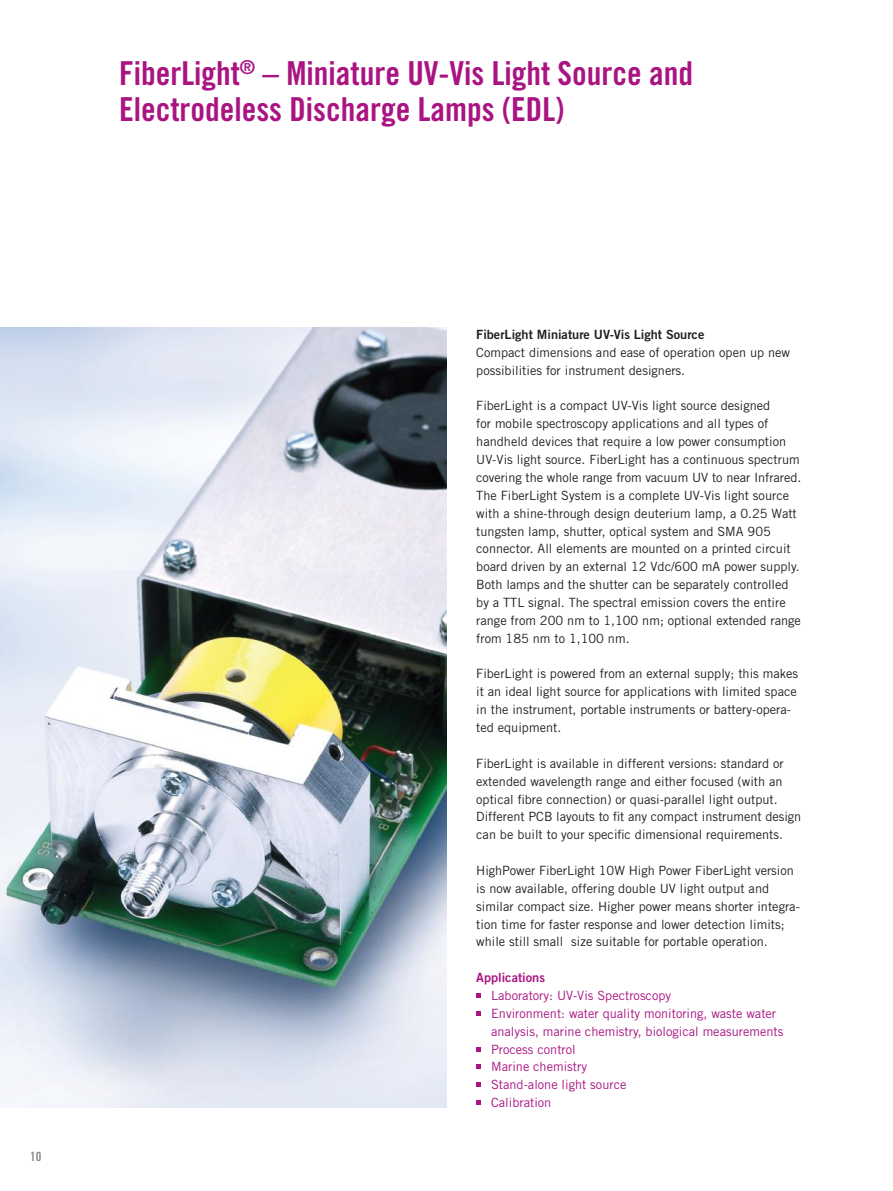
<style>
.page{position:relative;width:893px;height:1191px;background:#fff}
.page>*{position:absolute;margin:0;border:0;box-sizing:border-box;transform-origin:0 0}
.t1{font:33px/35.7px "Trade Gothic LT Bold Cond Twenty";color:#a91482}
.t2{font:12.75px/17.9px "Trade Gothic LT";color:#241f1f}
.t3{font:12.75px/17.9px "Trade Gothic LT";color:#a91482}
.t4{font:12.75px "Trade Gothic LT Bold Two";color:#241f1f}
.t5{font:12.75px "Trade Gothic LT Bold Two";color:#a91482}
.t6{font:12.75px "Trade Gothic LT Bold Cond Twenty";color:#89898b}
</style>
<div class="page">
<img style="left:0;top:327px;width:446px;height:780px">
<svg style="left:476px;top:993px;width:5px;height:4px"></svg>
<svg style="left:476px;top:1011px;width:5px;height:4px"></svg>
<svg style="left:476px;top:1047px;width:5px;height:4px"></svg>
<svg style="left:476px;top:1064px;width:5px;height:5px"></svg>
<svg style="left:476px;top:1082px;width:5px;height:5px"></svg>
<svg style="left:476px;top:1100px;width:5px;height:5px"></svg>
<h1 class="t1" style="left:119px;top:55px;width:576px">FiberLight<sup>®</sup> – Miniature UV-Vis Light Source and<br>Electrodeless Discharge Lamps (EDL)</h1>
<p class="t6" style="left:30px;top:1149px;width:13px">10</p>
<p class="t4" style="left:476px;top:326px;width:230px">FiberLight Miniature UV-Vis Light Source</p>
<p class="t2" style="left:476px;top:343px;width:315px">Compact dimensions and ease of operation open up new possibilities for instrument designers.</p>
<p class="t2" style="left:476px;top:397px;width:327px">FiberLight is a compact UV-Vis light source designed<br>for mobile spectroscopy applications and all types of handheld devices that require a low power consumption UV-Vis light source. FiberLight has a continuous spectrum covering the whole range from vacuum UV to near Infrared.<br>The FiberLight System is a complete UV-Vis light source with a shine-through design deuterium lamp, a 0.25 Watt tungsten lamp, shutter, optical system and SMA 905 connector. All elements are mounted on a printed circuit board driven by an external 12 Vdc/600 mA power supply.<br>Both lamps and the shutter can be separately controlled by a TTL signal. The spectral emission covers the entire range from 200 nm to 1,100 nm; optional extended range from 185 nm to 1,100 nm.</p>
<p class="t2" style="left:476px;top:665px;width:323px">FiberLight is powered from an external supply; this makes it an ideal light source for applications with limited space in the instrument, portable instruments or battery-opera&shy;ted equipment.</p>
<p class="t2" style="left:476px;top:754px;width:327px">FiberLight is available in different versions: standard or extended wavelength range and either focused (with an optical fibre connection) or quasi-parallel light output.<br>Different PCB layouts to fit any compact instrument design can be built to your specific dimensional requirements.</p>
<p class="t2" style="left:476px;top:861px;width:325px">HighPower FiberLight 10W High Power FiberLight version is now available, offering double UV light output and similar compact size. Higher power means shorter integra&shy;tion time for faster response and lower detection limits; while still small size suitable for portable operation.</p>
<p class="t5" style="left:476px;top:969px;width:70px">Applications</p>
<p class="t3" style="left:491px;top:986px;width:294px">Laboratory: UV-Vis Spectroscopy<br>Environment: water quality monitoring, waste water analysis, marine chemistry, biological measurements<br>Process control<br>Marine chemistry<br>Stand-alone light source<br>Calibration</p>
</div>
